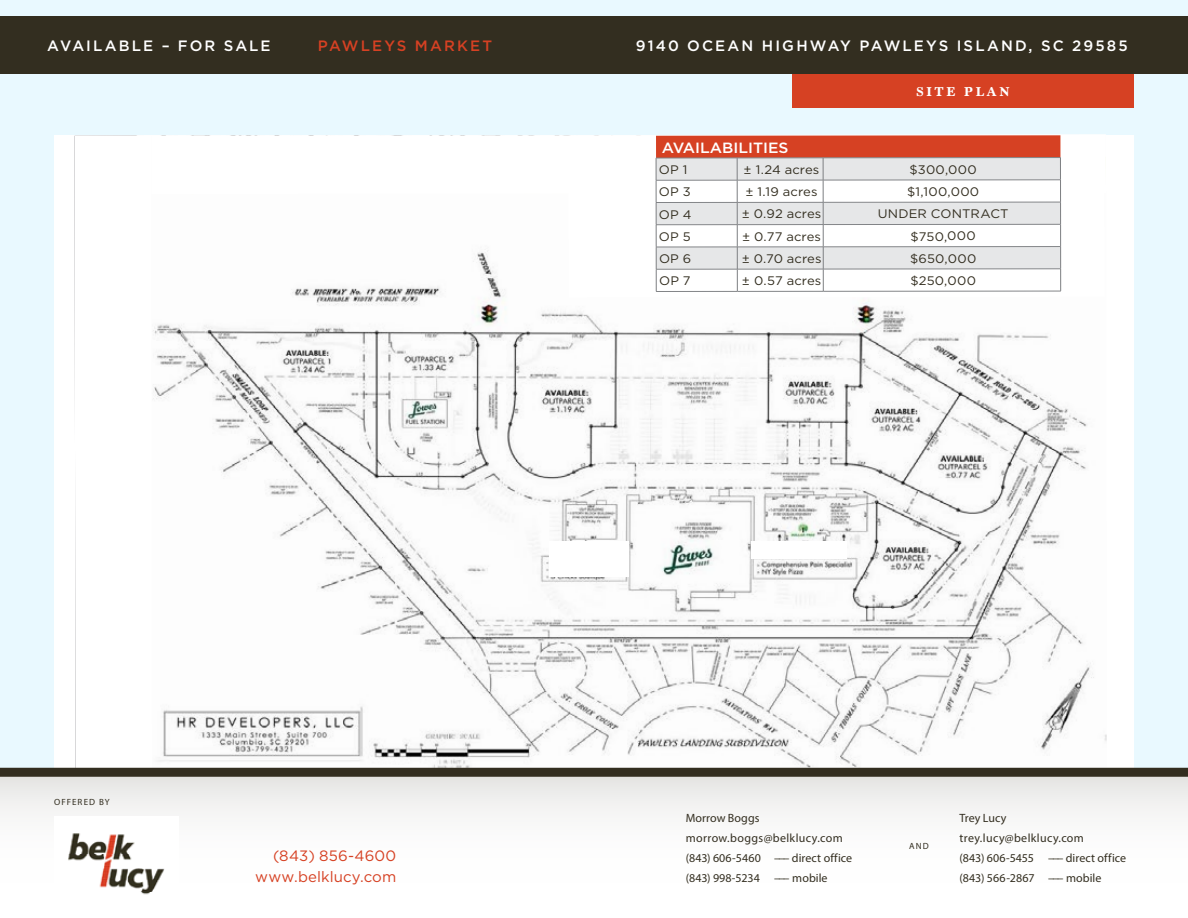
<style>
.page{position:relative;width:1188px;height:918px;background:#fff}
.page>*{position:absolute;margin:0;border:0;box-sizing:border-box;transform-origin:0 0}
.t1{font:500 15px "Gotham";letter-spacing:.14em;color:#fff}
.t2{font:15px/21px "Gotham";letter-spacing:.01em;color:#d64123;text-align:right}
.t3{font:500 15px "Gotham";letter-spacing:.14em;color:#d64123}
.t4{font:500 14.85px "Gotham";color:#fff;scale:1.05 1}
.t5{font:700 13.5px "Marion";letter-spacing:.195em;color:#fff}
.t6{font:12.3px "Gotham";letter-spacing:.01em;color:#332e20;scale:1.05 1}
.t7{font:12px/20.1px "Myriad Pro";letter-spacing:.01em;color:#332e20}
.t8{font:9px "Myriad Pro";letter-spacing:.12em;color:#332e20}
</style>
<div class="page">
<div style="left:0;top:0;width:1188px;height:772px;background:#e9f9ff"></div>
<div style="left:54px;top:135px;width:1080px;height:639px;background:#fff"></div>
<img style="left:75px;top:135px;width:1032px;height:633px">
<svg style="left:75px;top:136px;width:77px;height:632px"></svg>
<svg style="left:151px;top:134px;width:955px;height:60px"></svg>
<svg style="left:568px;top:184px;width:537px;height:114px"></svg>
<div style="left:656px;top:135px;width:404px;height:23px;background:#d64123"></div>
<svg style="left:657px;top:158px;width:403px;height:22px;background:#e3e4e5"></svg>
<svg style="left:657px;top:181px;width:403px;height:110px"></svg>
<hr style="left:656px;top:158px;width:81px;height:1px;background:#808285">
<hr style="left:737px;top:158px;width:86px;height:1px;background:#808285">
<hr style="left:823px;top:157px;width:238px;height:1px;background:#808285">
<hr style="left:656px;top:180px;width:81px;height:1px;background:#808285">
<hr style="left:737px;top:180px;width:86px;height:1px;background:#808285">
<hr style="left:823px;top:180px;width:238px;height:1px;background:#808285">
<hr style="left:656px;top:202px;width:81px;height:1px;background:#808285">
<hr style="left:737px;top:202px;width:86px;height:1px;background:#808285">
<hr style="left:823px;top:202px;width:238px;height:1px;background:#808285">
<hr style="left:656px;top:224px;width:81px;height:1px;background:#808285">
<hr style="left:737px;top:224px;width:86px;height:1px;background:#808285">
<hr style="left:823px;top:224px;width:238px;height:1px;background:#808285">
<hr style="left:656px;top:247px;width:81px;height:1px;background:#808285">
<hr style="left:737px;top:247px;width:86px;height:1px;background:#808285">
<hr style="left:823px;top:246px;width:238px;height:1px;background:#808285">
<hr style="left:656px;top:269px;width:81px;height:1px;background:#808285">
<hr style="left:737px;top:269px;width:86px;height:1px;background:#808285">
<hr style="left:823px;top:269px;width:238px;height:1px;background:#808285">
<hr style="left:656px;top:291px;width:81px;height:1px;background:#808285">
<hr style="left:737px;top:291px;width:86px;height:1px;background:#808285">
<hr style="left:823px;top:291px;width:238px;height:1px;background:#808285">
<svg style="left:656px;top:158px;width:1px;height:133px"></svg>
<svg style="left:737px;top:158px;width:1px;height:133px"></svg>
<svg style="left:823px;top:158px;width:1px;height:133px"></svg>
<svg style="left:1060px;top:158px;width:1px;height:133px"></svg>
<div style="left:792px;top:73px;width:342px;height:35px;background:#d64123"></div>
<div style="left:0;top:17px;width:1188px;height:57px;background:#332e20"></div>
<div style="left:549px;top:541px;width:80px;height:35px;background:#fff"></div>
<div style="left:752px;top:541px;width:95px;height:18px;background:#fff"></div>
<div style="left:0;top:774px;width:1188px;height:144px;background:linear-gradient(to bottom,#edeceb,#fff)"></div>
<div style="left:0;top:768px;width:1188px;height:9px;background:#332e20"></div>
<img style="left:54px;top:816px;width:124px;height:81px">
<p class="t1" style="left:47px;top:36px;width:225px">AVAILABLE – FOR SALE</p>
<p class="t3" style="left:318px;top:36px;width:176px">PAWLEYS MARKET</p>
<p class="t1" style="left:636px;top:36px;width:493px">9140 OCEAN HIGHWAY PAWLEYS ISLAND, SC 29585</p>
<p class="t5" style="left:916px;top:84px;width:95px">SITE PLAN</p>
<p class="t8" style="left:54px;top:796px;width:57px">OFFERED BY</p>
<p class="t2" style="left:255px;top:845px;width:143px">(843) 856-4600 www.belklucy.com</p>
<p class="t4" style="left:662px;top:138px;width:122px">AVAILABILITIES</p>
<p class="t6" style="left:659px;top:162px;width:29px">OP 1</p>
<p class="t6" style="left:744px;top:162px;width:74px">± 1.24 acres</p>
<p class="t6" style="left:909px;top:162px;width:66px">$300,000</p>
<p class="t6" style="left:659px;top:184px;width:32px">OP 3</p>
<p class="t6" style="left:746px;top:184px;width:70px">± 1.19 acres</p>
<p class="t6" style="left:907px;top:184px;width:70px">$1,100,000</p>
<p class="t6" style="left:659px;top:206px;width:33px">OP 4</p>
<p class="t6" style="left:742px;top:206px;width:77px">± 0.92 acres</p>
<p class="t6" style="left:878px;top:206px;width:126px">UNDER CONTRACT</p>
<p class="t6" style="left:659px;top:229px;width:32px">OP 5</p>
<p class="t6" style="left:742px;top:228px;width:77px">± 0.77 acres</p>
<p class="t6" style="left:911px;top:228px;width:64px">$750,000</p>
<p class="t6" style="left:659px;top:251px;width:32px">OP 6</p>
<p class="t6" style="left:742px;top:251px;width:78px">± 0.70 acres</p>
<p class="t6" style="left:910px;top:251px;width:65px">$650,000</p>
<p class="t6" style="left:659px;top:273px;width:32px">OP 7</p>
<p class="t6" style="left:742px;top:273px;width:77px">± 0.57 acres</p>
<p class="t6" style="left:911px;top:273px;width:64px">$250,000</p>
<p class="t7" style="left:686px;top:808px;width:168px">Morrow Boggs morrow.boggs@belklucy.com (843) 606-5460 ––– direct office (843) 998-5234 ––– mobile</p>
<p class="t8" style="left:909px;top:840px;width:21px">AND</p>
<p class="t7" style="left:960px;top:808px;width:168px">Trey Lucy trey.lucy@belklucy.com<br>(843) 606-5455 ––– direct office (843) 566-2867 ––– mobile</p>
</div>
